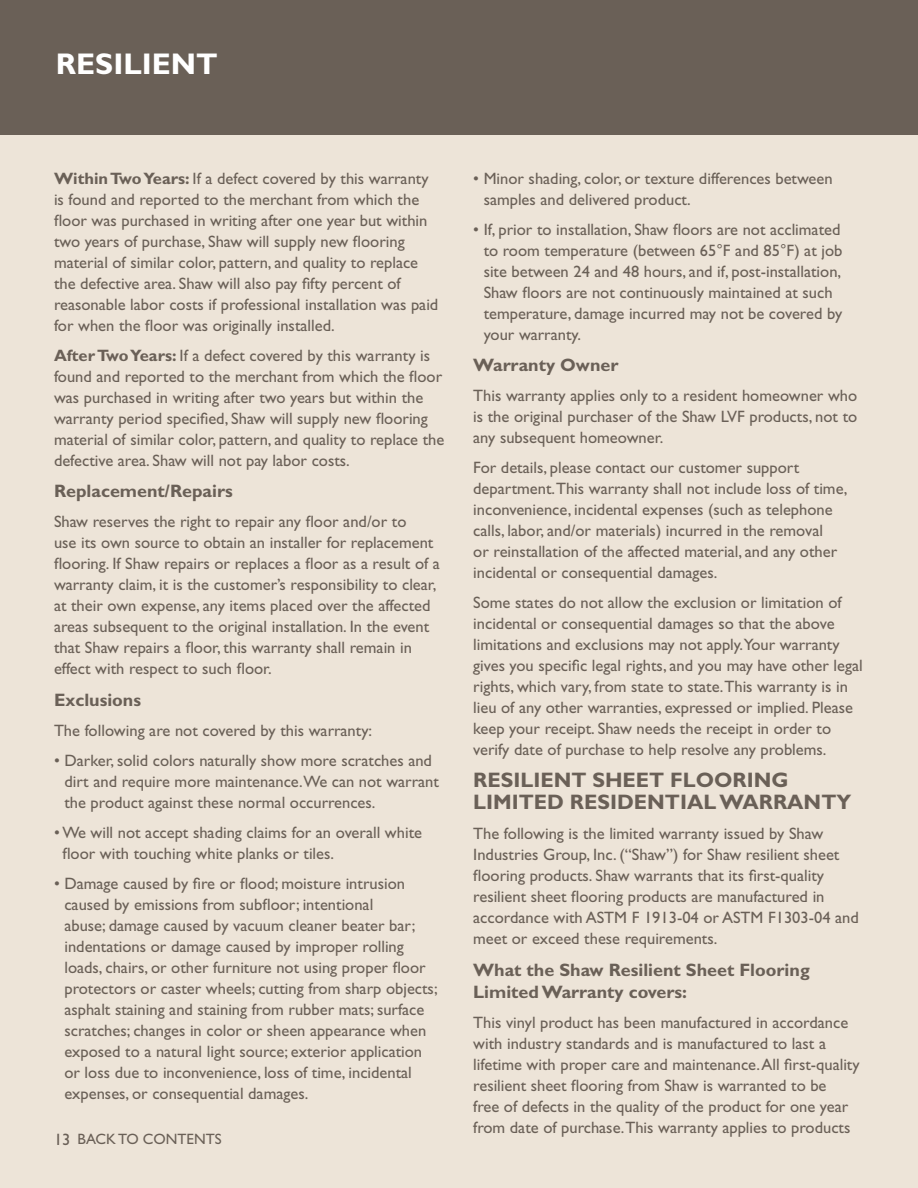
<style>
.page{position:relative;width:918px;height:1188px;background:#ede4d8}
.page>*{position:absolute;margin:0;border:0;box-sizing:border-box;transform-origin:0 0}
.t1{font:700 30px "Gill Sans Std";color:#fff}
.t2{font:700 21px/22.5px "Gill Sans Std";color:#6a6057}
.t3{font:700 18px/22.5px "Gill Sans Std";color:#6a6057}
.t4{font:16.5px/21px "Gill Sans Std";color:#6a6057}
.t5{font:15px "Gill Sans Std";color:#6a6057}
.s1{font-weight:700}
.s2{font-size:16.5px}
</style>
<div class="page">
<div style="left:0;top:0;width:918px;height:134px;background:#6a6057"></div>
<h1 class="t1" style="left:56px;top:47px;width:163px">RESILIENT</h1>
<p class="t4" style="left:54px;top:168px;width:386px"><span class="s1">Within Two Years:</span> If a defect covered by this warranty is found and reported to the merchant from which the floor was purchased in writing after one year but within two years of purchase, Shaw will supply new flooring material of similar color, pattern, and quality to replace the defective area. Shaw will also pay fifty percent of reasonable labor costs if professional installation was paid for when the floor was originally installed.</p>
<p class="t4" style="left:54px;top:345px;width:392px"><span class="s1">After Two Years:</span> If a defect covered by this warranty is found and reported to the merchant from which the floor was purchased in writing after two years but within the warranty period specified, Shaw will supply new flooring material of similar color, pattern, and quality to replace the defective area. Shaw will not pay labor costs.</p>
<p class="t3" style="left:54px;top:480px;width:180px">Replacement/Repairs</p>
<p class="t4" style="left:54px;top:511px;width:387px">Shaw reserves the right to repair any floor and/or to<br>use its own source to obtain an installer for replacement flooring. If Shaw repairs or replaces a floor as a result of a warranty claim, it is the customer’s responsibility to clear, at their own expense, any items placed over the affected areas subsequent to the original installation. In the event that Shaw repairs a floor, this warranty shall remain in effect with respect to such floor.</p>
<p class="t3" style="left:54px;top:688px;width:89px">Exclusions</p>
<p class="t4" style="left:54px;top:720px;width:320px">The following are not covered by this warranty:</p>
<p class="t4" style="left:64px;top:750px;width:376px;text-indent:-10px">• Darker, solid colors naturally show more scratches and dirt and require more maintenance.We can not warrant the product against these normal occurrences.</p>
<p class="t4" style="left:62px;top:822px;width:361px;text-indent:-8px">• We will not accept shading claims for an overall white floor with touching white planks or tiles.</p>
<p class="t4" style="left:64px;top:873px;width:375px;text-indent:-10px">• Damage caused by fire or flood; moisture intrusion caused by emissions from subfloor; intentional<br>abuse; damage caused by vacuum cleaner beater bar; indentations or damage caused by improper rolling loads, chairs, or other furniture not using proper floor protectors or caster wheels; cutting from sharp objects; asphalt staining and staining from rubber mats; surface scratches; changes in color or sheen appearance when exposed to a natural light source; exterior application or loss due to inconvenience, loss of time, incidental expenses, or consequential damages.</p>
<p class="t5" style="left:54px;top:1131px;width:169px"><span class="s2">13</span> BACK TO CONTENTS</p>
<p class="t4" style="left:484px;top:168px;width:350px;text-indent:-10px">• Minor shading, color, or texture differences between samples and delivered product.</p>
<p class="t4" style="left:484px;top:219px;width:360px;text-indent:-10px">• If, prior to installation, Shaw floors are not acclimated to room temperature (between 65°F and 85°F) at job site between 24 and 48 hours, and if, post-installation, Shaw floors are not continuously maintained at such temperature, damage incurred may not be covered by your warranty.</p>
<p class="t3" style="left:473px;top:354px;width:147px">Warranty Owner</p>
<p class="t4" style="left:473px;top:385px;width:386px;text-align:justify">This warranty applies only to a resident homeowner who is the original purchaser of the Shaw LVF products, not to any subsequent homeowner.</p>
<p class="t4" style="left:473px;top:457px;width:376px">For details, please contact our customer support department.This warranty shall not include loss of time, inconvenience, incidental expenses (such as telephone calls, labor, and/or materials) incurred in the removal<br>or reinstallation of the affected material, and any other incidental or consequential damages.</p>
<p class="t4" style="left:473px;top:592px;width:391px">Some states do not allow the exclusion or limitation of incidental or consequential damages so that the above limitations and exclusions may not apply.Your warranty gives you specific legal rights, and you may have other legal rights, which vary, from state to state.This warranty is in lieu of any other warranties, expressed or implied. Please keep your receipt. Shaw needs the receipt in order to verify date of purchase to help resolve any problems.</p>
<p class="t2" style="left:473px;top:768px;width:380px">RESILIENT SHEET FLOORING<br>LIMITED RESIDENTIAL WARRANTY</p>
<p class="t4" style="left:473px;top:823px;width:387px">The following is the limited warranty issued by Shaw Industries Group, Inc. (“Shaw”) for Shaw resilient sheet flooring products. Shaw warrants that its first-quality resilient sheet flooring products are manufactured in accordance with ASTM F 1913-04 or ASTM F1303-04 and meet or exceed these requirements.</p>
<p class="t3" style="left:473px;top:958px;width:338px">What the Shaw Resilient Sheet Flooring<br>Limited Warranty covers:</p>
<p class="t4" style="left:473px;top:1012px;width:388px">This vinyl product has been manufactured in accordance with industry standards and is manufactured to last a lifetime with proper care and maintenance. All first-quality resilient sheet flooring from Shaw is warranted to be<br>free of defects in the quality of the product for one year from date of purchase.This warranty applies to products</p>
</div>
